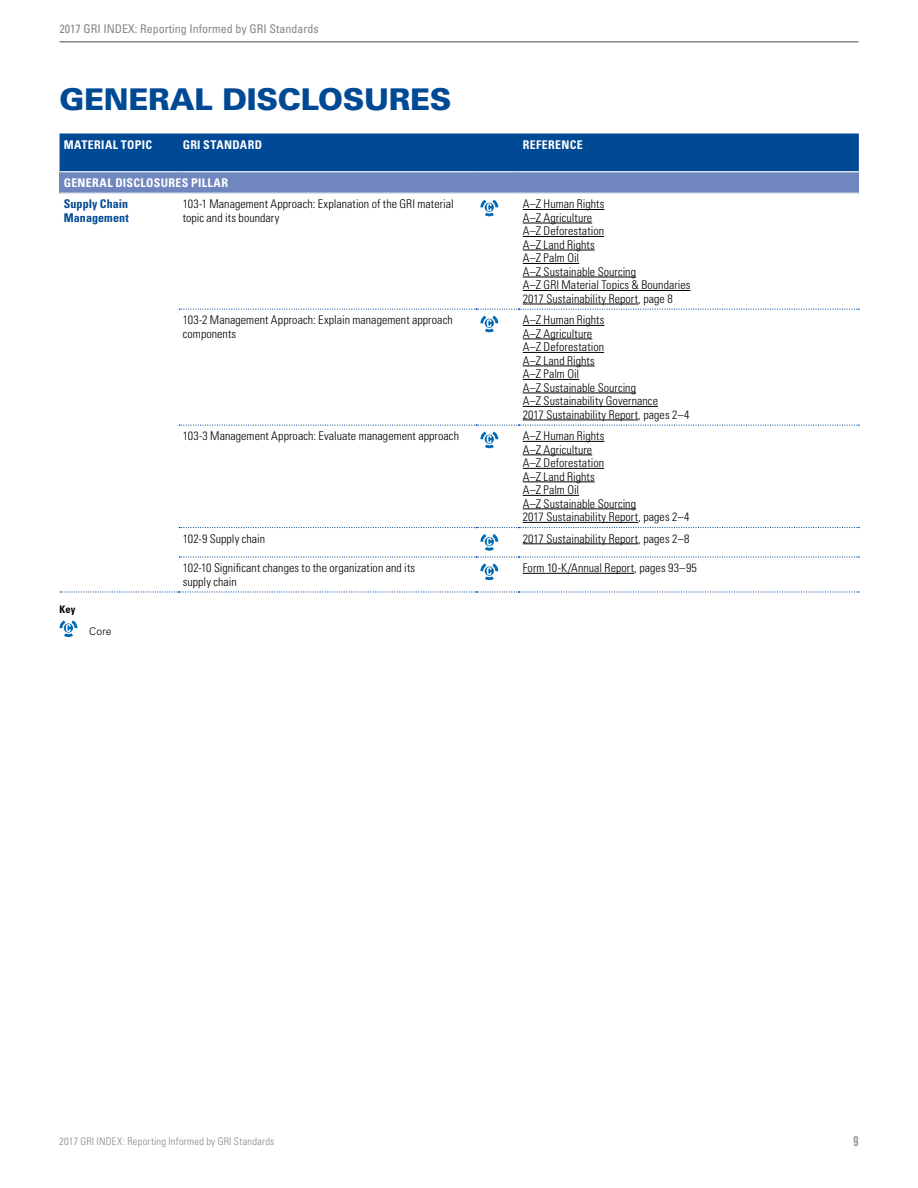
<style>
.page{position:relative;width:918px;height:1188px;background:#fff}
.page>*{position:absolute;margin:0;border:0;box-sizing:border-box;transform-origin:0 0}
.t1{font:900 30px "Univers LT Std";letter-spacing:-.01em;color:#004994}
.t2{font:ultra-condensed 13.5px "Univers LT Std";color:#878787}
.t3{font:300 condensed 12px/13.5px "Univers LT Std";letter-spacing:.005em;color:#000}
.t4{font:700 condensed 12px "Univers LT Std";letter-spacing:.025em;color:#fff}
.t5{font:condensed 12px "Univers LT Std";color:#878787}
.t6{font:700 condensed 12px/13.5px "Univers LT Std";letter-spacing:.005em;color:#004994}
.t7{font:300 condensed 10.5px "Univers LT Std";letter-spacing:.02em;color:#878787}
.t8{font:300 10.5px "Univers LT Std";color:#000}
.t9{font:700 condensed 10.5px "Univers LT Std";color:#000}
</style>
<div class="page">
<div style="left:60px;top:134px;width:799px;height:37px;background:#004994"></div>
<div style="left:60px;top:172px;width:799px;height:21px;background:#7086be"></div>
<svg style="left:179px;top:309px;width:680px;height:1px"></svg>
<svg style="left:179px;top:527px;width:680px;height:1px"></svg>
<svg style="left:60px;top:591px;width:799px;height:2px"></svg>
<svg style="left:480px;top:200px;width:18px;height:16px"></svg>
<hr style="left:523px;top:209px;width:82px;height:1px;background:#000">
<hr style="left:523px;top:223px;width:69px;height:1px;background:#000">
<hr style="left:523px;top:236px;width:81px;height:1px;background:#000">
<hr style="left:523px;top:250px;width:72px;height:1px;background:#000">
<hr style="left:523px;top:263px;width:56px;height:1px;background:#000">
<hr style="left:523px;top:277px;width:113px;height:1px;background:#000">
<hr style="left:523px;top:290px;width:168px;height:1px;background:#000">
<hr style="left:523px;top:304px;width:115px;height:1px;background:#000">
<svg style="left:480px;top:316px;width:18px;height:16px"></svg>
<hr style="left:523px;top:325px;width:82px;height:1px;background:#000">
<hr style="left:523px;top:339px;width:69px;height:1px;background:#000">
<hr style="left:523px;top:352px;width:81px;height:1px;background:#000">
<hr style="left:523px;top:366px;width:72px;height:1px;background:#000">
<hr style="left:523px;top:379px;width:56px;height:1px;background:#000">
<hr style="left:523px;top:393px;width:113px;height:1px;background:#000">
<hr style="left:523px;top:406px;width:135px;height:1px;background:#000">
<hr style="left:523px;top:420px;width:115px;height:1px;background:#000">
<svg style="left:179px;top:425px;width:680px;height:23px"></svg>
<hr style="left:523px;top:441px;width:82px;height:1px;background:#000">
<hr style="left:523px;top:455px;width:69px;height:1px;background:#000">
<hr style="left:523px;top:468px;width:81px;height:1px;background:#000">
<hr style="left:523px;top:482px;width:72px;height:1px;background:#000">
<hr style="left:523px;top:495px;width:56px;height:1px;background:#000">
<hr style="left:523px;top:509px;width:113px;height:1px;background:#000">
<hr style="left:523px;top:522px;width:115px;height:1px;background:#000">
<svg style="left:179px;top:534px;width:680px;height:46px"></svg>
<hr style="left:523px;top:573px;width:111px;height:1px;background:#000">
<svg style="left:60px;top:620px;width:17px;height:17px"></svg>
<hr style="left:60px;top:41px;width:798px;height:2px;background:#878787">
<p class="t5" style="left:60px;top:21px;width:261px">2017 GRI INDEX: Reporting Informed by GRI Standards</p>
<h1 class="t1" style="left:60px;top:80px;width:394px">GENERAL DISCLOSURES</h1>
<p class="t4" style="left:64px;top:137px;width:90px">MATERIAL TOPIC</p>
<p class="t4" style="left:183px;top:137px;width:81px">GRI STANDARD</p>
<p class="t4" style="left:523px;top:137px;width:62px">REFERENCE</p>
<p class="t4" style="left:64px;top:175px;width:166px">GENERAL DISCLOSURES PILLAR</p>
<p class="t6" style="left:64px;top:197px;width:67px">Supply Chain<br>Management</p>
<p class="t3" style="left:183px;top:197px;width:272px">103-1 Management Approach: Explanation of the GRI material topic and its boundary</p>
<p class="t3" style="left:523px;top:197px;width:169px">A–Z Human Rights<br>A–Z Agriculture<br>A–Z Deforestation<br>A–Z Land Rights<br>A–Z Palm Oil<br>A–Z Sustainable Sourcing<br>A–Z GRI Material Topics &amp; Boundaries<br>2017 Sustainability Report, page 8</p>
<p class="t3" style="left:183px;top:313px;width:271px">103-2 Management Approach: Explain management approach components</p>
<p class="t3" style="left:523px;top:313px;width:168px">A–Z Human Rights<br>A–Z Agriculture<br>A–Z Deforestation<br>A–Z Land Rights<br>A–Z Palm Oil<br>A–Z Sustainable Sourcing<br>A–Z Sustainability Governance<br>2017 Sustainability Report, pages 2–4</p>
<p class="t3" style="left:183px;top:429px;width:278px">103-3 Management Approach: Evaluate management approach</p>
<p class="t3" style="left:523px;top:429px;width:168px">A–Z Human Rights<br>A–Z Agriculture<br>A–Z Deforestation<br>A–Z Land Rights<br>A–Z Palm Oil<br>A–Z Sustainable Sourcing<br>2017 Sustainability Report, pages 2–4</p>
<p class="t3" style="left:183px;top:532px;width:84px">102-9 Supply chain</p>
<p class="t3" style="left:523px;top:532px;width:168px">2017 Sustainability Report, pages 2–8</p>
<p class="t3" style="left:183px;top:561px;width:234px">102-10 Significant changes to the organization and its supply chain</p>
<p class="t3" style="left:523px;top:561px;width:176px">Form 10-K/Annual Report, pages 93–95</p>
<p class="t9" style="left:60px;top:603px;width:17px">Key</p>
<p class="t8" style="left:89px;top:625px;width:24px">Core</p>
<p class="t7" style="left:59px;top:1135px;width:217px">2017 GRI INDEX: Reporting Informed by GRI Standards</p>
<p class="t2" style="left:853px;top:1133px;width:7px">9</p>
</div>
